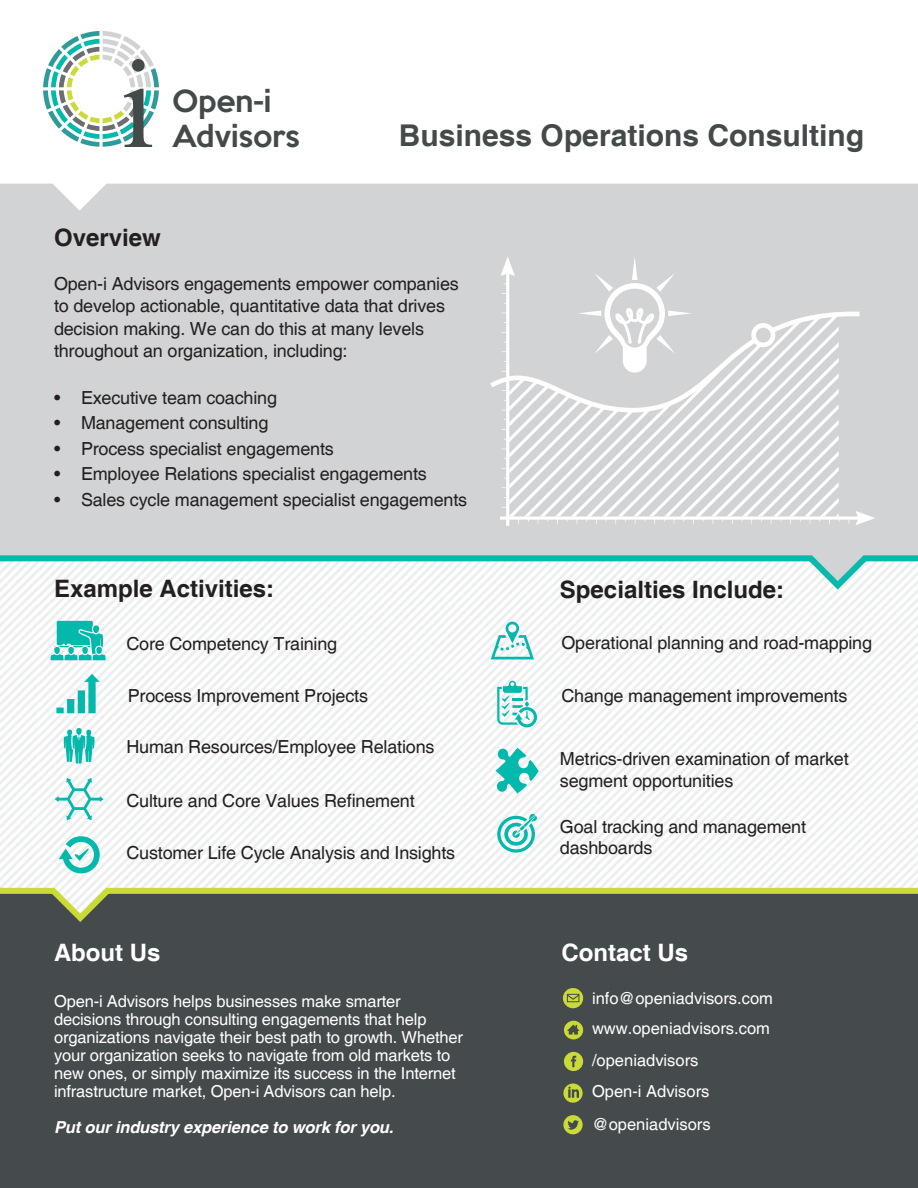
<style>
.page{position:relative;width:918px;height:1188px;background:#fff}
.page>*{position:absolute;margin:0;border:0;box-sizing:border-box;transform-origin:0 0}
.t1{font:157.35px "Aparajita";color:#44494a}
.t2{font:700 30px "Helvetica";color:#44494a}
.t3{font:500 28.05px/35px "Keep Calm";color:#44494a}
.t4{font:700 24px "Helvetica";color:#231f20}
.t5{font:700 24px "Helvetica";color:#fff}
.t6{font:18px/22.5px "Helvetica";letter-spacing:-.01em;color:#231f20}
.t7{font:16.5px/18px "Helvetica";letter-spacing:-.01em;color:#fff}
.t8{font:italic 700 16.5px "Helvetica";letter-spacing:-.01em;color:#fff}
</style>
<div class="page">
<svg style="left:43px;top:31px;width:116px;height:116px"></svg>
<div style="left:0;top:886px;width:918px;height:302px;background:#454a4c"></div>
<svg style="left:0;top:594px;width:918px;height:328px"></svg>
<svg style="left:0;top:456px;width:918px;height:138px"></svg>
<div style="left:0;top:184px;width:918px;height:272px;background:#d1d3d4"></div>
<svg style="left:59px;top:836px;width:41px;height:37px"></svg>
<svg style="left:63px;top:728px;width:32px;height:36px"></svg>
<svg style="left:564px;top:1052px;width:19px;height:19px"></svg>
<svg style="left:563px;top:1084px;width:20px;height:19px"></svg>
<svg style="left:563px;top:1115px;width:20px;height:19px"></svg>
<svg style="left:563px;top:988px;width:20px;height:20px"></svg>
<svg style="left:564px;top:1021px;width:19px;height:18px"></svg>
<svg style="left:497px;top:812px;width:42px;height:41px"></svg>
<svg style="left:55px;top:778px;width:49px;height:42px"></svg>
<svg style="left:56px;top:674px;width:44px;height:39px"></svg>
<svg style="left:497px;top:681px;width:40px;height:46px"></svg>
<svg style="left:495px;top:748px;width:44px;height:46px"></svg>
<svg style="left:491px;top:622px;width:43px;height:37px"></svg>
<svg style="left:51px;top:621px;width:55px;height:39px"></svg>
<svg style="left:500px;top:256px;width:375px;height:270px;fill:#d1d3d4"></svg>
<svg style="left:490px;top:256px;width:370px;height:157px;background:#d7d9da"></svg>
<p class="t1" style="left:120px;top:28px;width:37px">i</p>
<p class="t3" style="left:172px;top:81px;width:129px">Open-i<br>Advisors</p>
<p class="t4" style="left:54px;top:223px;width:108px">Overview</p>
<p class="t2" style="left:399px;top:117px;width:467px">Business Operations Consulting</p>
<p class="t6" style="left:54px;top:273px;width:406px">Open-i Advisors engagements empower companies to develop actionable, quantitative data that drives decision making. We can do this at many levels throughout an organization, including:</p>
<p class="t6" style="left:54px;top:387px;width:225px">• Executive team coaching</p>
<p class="t6" style="left:54px;top:412px;width:216px">• Management consulting</p>
<p class="t6" style="left:54px;top:438px;width:281px">• Process specialist engagements</p>
<p class="t6" style="left:54px;top:463px;width:374px">• Employee Relations specialist engagements</p>
<p class="t6" style="left:54px;top:489px;width:415px">• Sales cycle management specialist engagements</p>
<p class="t4" style="left:54px;top:574px;width:222px">Example Activities:</p>
<p class="t6" style="left:126px;top:633px;width:212px">Core Competency Training</p>
<p class="t6" style="left:128px;top:685px;width:242px">Process Improvement Projects</p>
<p class="t6" style="left:126px;top:736px;width:310px">Human Resources/Employee Relations</p>
<p class="t6" style="left:126px;top:790px;width:290px">Culture and Core Values Refinement</p>
<p class="t6" style="left:126px;top:842px;width:330px">Customer Life Cycle Analysis and Insights</p>
<p class="t4" style="left:560px;top:575px;width:226px">Specialties Include:</p>
<p class="t6" style="left:561px;top:632px;width:312px">Operational planning and road-mapping</p>
<p class="t6" style="left:561px;top:685px;width:287px">Change management improvements</p>
<p class="t6" style="left:560px;top:749px;width:290px;line-height:21.6px">Metrics-driven examination of market segment opportunities</p>
<p class="t6" style="left:560px;top:816px;width:248px;line-height:21.6px">Goal tracking and management dashboards</p>
<p class="t5" style="left:54px;top:938px;width:108px">About Us</p>
<p class="t5" style="left:561px;top:938px;width:128px">Contact Us</p>
<p class="t7" style="left:54px;top:993px;width:410px">Open-i Advisors helps businesses make smarter decisions through consulting engagements that help organizations navigate their best path to growth. Whether your organization seeks to navigate from old markets to new ones, or simply maximize its success in the Internet infrastructure market, Open-i Advisors can help.</p>
<p class="t8" style="left:54px;top:1117px;width:341px">Put our industry experience to work for you.</p>
<p class="t7" style="left:592px;top:990px;width:182px">info@openiadvisors.com</p>
<p class="t7" style="left:592px;top:1020px;width:179px">www.openiadvisors.com</p>
<p class="t7" style="left:592px;top:1051px;width:108px">/openiadvisors</p>
<p class="t7" style="left:592px;top:1083px;width:119px">Open-i Advisors</p>
<p class="t7" style="left:592px;top:1116px;width:120px">@openiadvisors</p>
</div>
